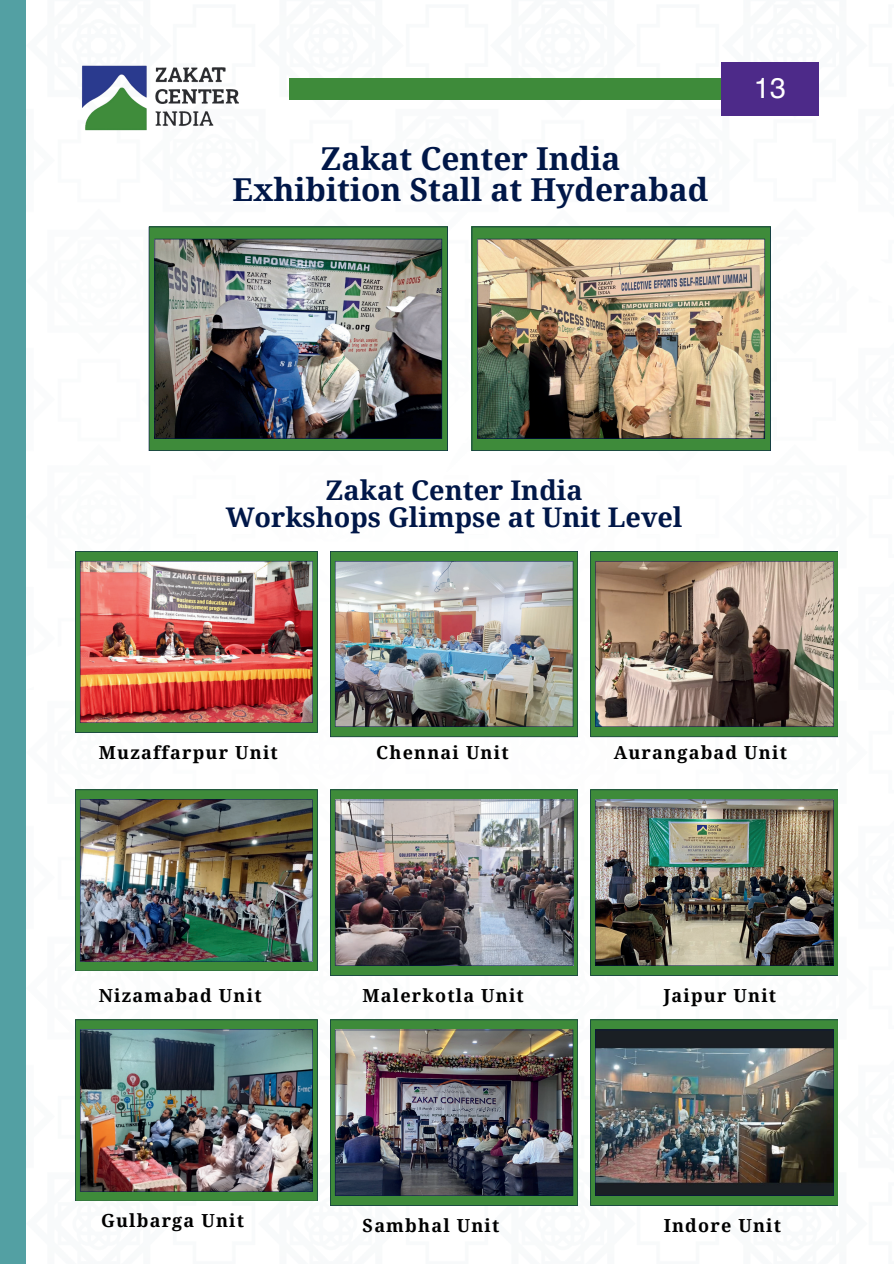
<style>
.page{position:relative;width:894px;height:1264px;background:#fff}
.page>*{position:absolute;margin:0;border:0;box-sizing:border-box;transform-origin:0 0}
.t1{font:700 31.5px/31.5px "Droid Serif";color:#001748;text-align:center}
.t2{font:28.5px "Helvetica World";color:#fff}
.t3{font:700 27px/27px "Droid Serif";color:#001748;text-align:center}
.t4{font:700 18px "Droid Serif";letter-spacing:.065em;color:#000}
</style>
<div class="page">
<img style="left:25px;top:0;width:813px;height:1263px">
<div style="left:720px;top:63px;width:98px;height:53px;background:#4d2a89"></div>
<div style="left:289px;top:79px;width:431px;height:21px;background:#3e8b3a"></div>
<img style="left:75px;top:56px;width:170px;height:84px">
<div style="left:0;top:0;width:25px;height:1263px;background:#53a0a3"></div>
<img style="left:149px;top:226px;width:299px;height:225px">
<img style="left:471px;top:226px;width:299px;height:225px">
<img style="left:75px;top:789px;width:242px;height:182px">
<img style="left:75px;top:551px;width:242px;height:181px">
<img style="left:330px;top:551px;width:248px;height:186px">
<img style="left:590px;top:551px;width:248px;height:186px">
<img style="left:330px;top:789px;width:248px;height:186px">
<img style="left:590px;top:789px;width:248px;height:186px">
<img style="left:75px;top:1019px;width:242px;height:182px">
<img style="left:330px;top:1019px;width:248px;height:186px">
<img style="left:590px;top:1019px;width:248px;height:186px">
<h1 class="t1" style="left:232px;top:142px;width:477px">Zakat Center India<br>Exhibition Stall at Hyderabad</h1>
<h2 class="t2" style="left:753px;top:72px;width:33px">13</h2>
<h3 class="t3" style="left:226px;top:476px;width:458px">Zakat Center India<br>Workshops Glimpse at Unit Level</h3>
<p class="t4" style="left:99px;top:739px;width:180px">Muzaffarpur Unit</p>
<p class="t4" style="left:376px;top:739px;width:134px">Chennai Unit</p>
<p class="t4" style="left:613px;top:739px;width:175px">Aurangabad Unit</p>
<p class="t4" style="left:99px;top:982px;width:164px">Nizamabad Unit</p>
<p class="t4" style="left:362px;top:982px;width:163px">Malerkotla Unit</p>
<p class="t4" style="left:663px;top:982px;width:114px">Jaipur Unit</p>
<p class="t4" style="left:101px;top:1208px;width:144px">Gulbarga Unit</p>
<p class="t4" style="left:362px;top:1212px;width:138px">Sambhal Unit</p>
<p class="t4" style="left:663px;top:1212px;width:119px">Indore Unit</p>
</div>
